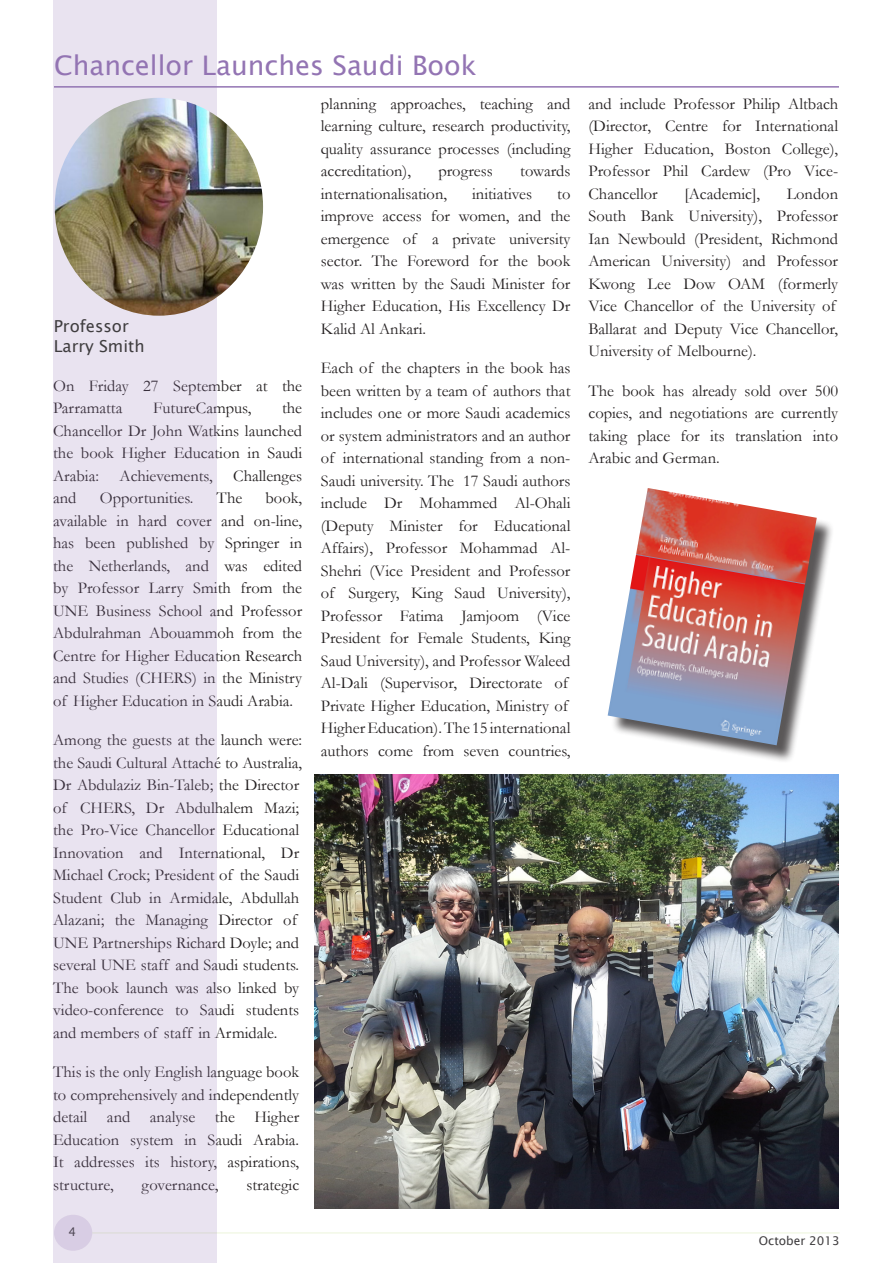
<style>
.page{position:relative;width:893px;height:1263px;background:#fff}
.page>*{position:absolute;margin:0;border:0;box-sizing:border-box;transform-origin:0 0}
.Heading_1{font:27px "Lucida Sans Unicode";color:#9374b3}
.Text{font:16.5px/22.5px "Garamond";color:#231f20;text-align:justify}
.t1{font:16.5px/19.8px "Lucida Sans Unicode";color:#3f3d3f}
.t2{font:12px "Lucida Sans Unicode";color:#3f3d3f}
</style>
<div class="page">
<hr style="left:54px;top:86px;width:785px;height:2px;background:#9374b3">
<hr style="left:92px;top:1233px;width:748px;height:1px;background:#9bcb40">
<div style="left:54px;top:0;width:162px;height:1263px;background:#e9e3f0"></div>
<img style="left:315px;top:775px;width:524px;height:434px">
<img style="left:55px;top:98px;width:208px;height:218px">
<div style="left:610px;top:491px;width:224px;height:272px;background:#231f20;opacity:.75"></div>
<img style="left:608px;top:488px;width:209px;height:257px">
<p class="Heading_1" style="left:54px;top:44px;width:424px">Chancellor Launches Saudi Book</p>
<p class="t1" style="left:54px;top:317px;width:92px">Professor<br>Larry Smith</p>
<p class="Text" style="left:53px;top:374px;width:251px">On Friday 27 September at the<br>Parramatta</p>
<p class="Text" style="left:53px;top:396px;width:251px;text-indent:229px">the Chancellor Dr John Watkins launched the book Higher Education in Saudi Arabia: Achievements, Challenges and</p>
<p class="Text" style="left:153px;top:396px;width:100px">FutureCampus,</p>
<p class="Text" style="left:53px;top:486px;width:251px;text-indent:212px">book, available in hard cover and on-line, has been published by Springer in the Netherlands, and was edited by Professor Larry Smith from the UNE Business School and Professor Abdulrahman Abouammoh from the Centre for Higher Education Research and Studies (CHERS) in the Ministry of Higher Education in Saudi Arabia.</p>
<p class="Text" style="left:53px;top:728px;width:251px;text-align:left">Among the guests at the launch were: the Saudi Cultural Attaché to Australia, Dr Abdulaziz Bin-Taleb; the Director of CHERS, Dr Abdulhalem Mazi; the Pro-Vice Chancellor Educational Innovation and International, Dr Michael Crock; President of the Saudi Student Club in Armidale, Abdullah Alazani; the Managing Director of UNE Partnerships Richard Doyle; and several UNE staff and Saudi students.<br>The book launch was also linked by video-conference to Saudi students and members of staff in Armidale.</p>
<p class="Text" style="left:53px;top:1060px;width:248px">This is the only English language book to comprehensively and independently detail and analyse the Higher Education system in Saudi Arabia.<br>It addresses its history, aspirations, structure,</p>
<p class="Text" style="left:100px;top:486px;width:95px">Opportunities.</p>
<p class="Text" style="left:217px;top:486px;width:27px">The</p>
<p class="Text" style="left:142px;top:1173px;width:78px">governance,</p>
<p class="Text" style="left:246px;top:1173px;width:54px">strategic</p>
<p class="t2" style="left:68px;top:1222px;width:9px">4</p>
<p class="Text" style="left:321px;top:92px;width:251px">planning approaches, teaching and learning culture, research productivity, quality assurance processes (including accreditation),</p>
<p class="Text" style="left:438px;top:159px;width:56px">progress</p>
<p class="Text" style="left:520px;top:159px;width:52px">towards</p>
<p class="Text" style="left:321px;top:182px;width:128px">internationalisation,</p>
<p class="Text" style="left:472px;top:182px;width:61px">initiatives</p>
<p class="Text" style="left:321px;top:182px;width:251px;text-indent:236px">to improve access for women, and the emergence of a private university sector. The Foreword for the book was written by the Saudi Minister for Higher Education, His Excellency Dr Kalid Al Ankari.</p>
<p class="Text" style="left:321px;top:356px;width:251px;text-align:left">Each of the chapters in the book has been written by a team of authors that includes one or more Saudi academics or system administrators and an author of international standing from a non-Saudi university. The 17 Saudi authors include Dr Mohammed Al-Ohali (Deputy Minister for Educational Affairs), Professor Mohammad Al-Shehri (Vice President and Professor of Surgery, King Saud University), Professor Fatima Jamjoom (Vice President for Female Students, King Saud University), and Professor Waleed Al-Dali (Supervisor, Directorate of Private Higher Education, Ministry of Higher Education). The 15 international authors come from seven countries,</p>
<p class="Text" style="left:588px;top:92px;width:251px">and include Professor Philip Altbach (Director, Centre for International Higher Education, Boston College), Professor Phil Cardew (Pro Vice-Chancellor</p>
<p class="Text" style="left:588px;top:182px;width:251px;text-align:left;text-indent:198px">London<br>South Bank University), Professor<br>Ian Newbould (President, Richmond<br>American University) and Professor<br>Kwong Lee Dow OAM (formerly<br>Vice Chancellor of the University of<br>Ballarat and Deputy Vice Chancellor,<br>University of Melbourne).</p>
<p class="Text" style="left:588px;top:379px;width:251px">The book has already sold over 500 copies, and negotiations are currently taking place for its translation into Arabic and German.</p>
<p class="Text" style="left:684px;top:182px;width:77px">[Academic],</p>
<p class="t2" style="left:759px;top:1231px;width:82px">October 2013</p>
</div>
